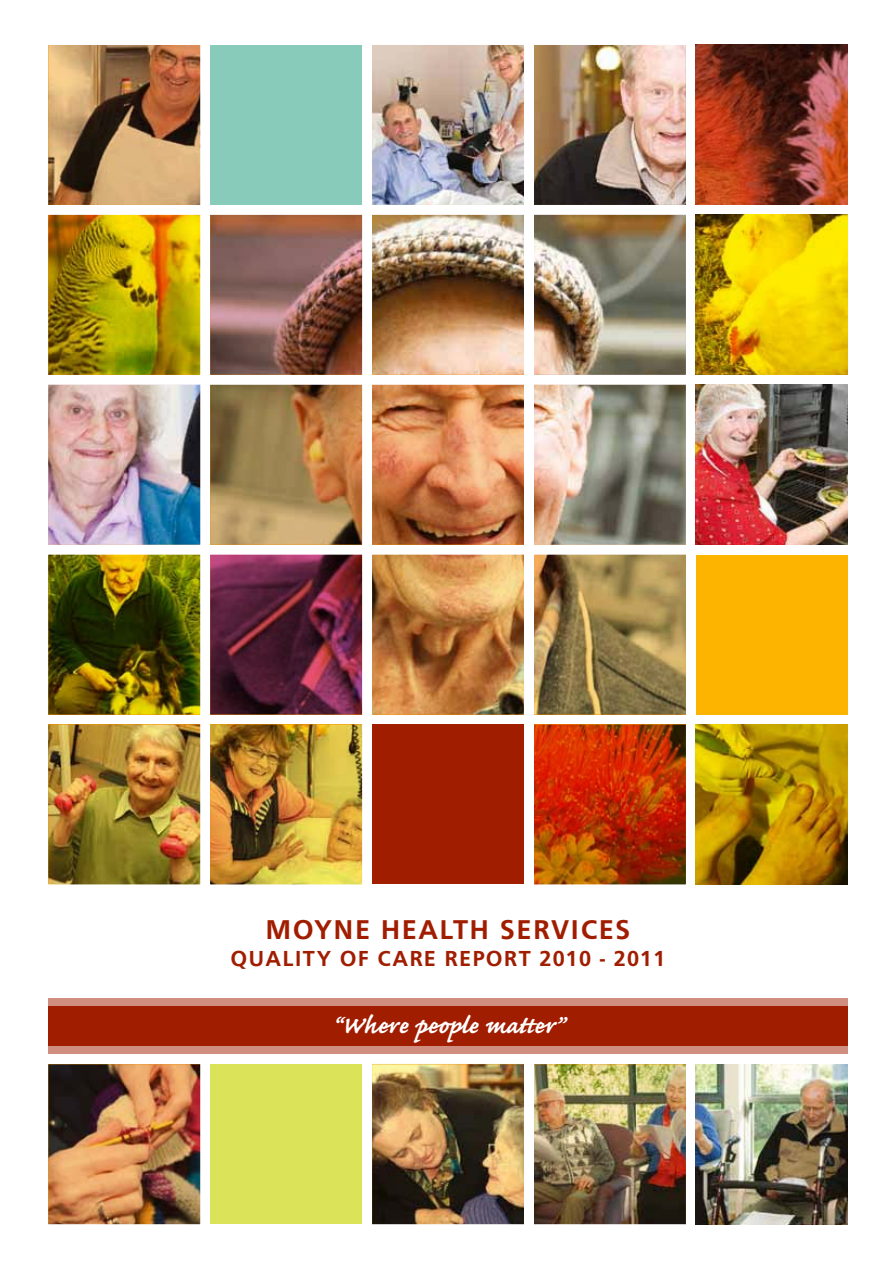
<style>
.page{position:relative;width:893px;height:1263px;background:#fff}
.page>*{position:absolute;margin:0;border:0;box-sizing:border-box;transform-origin:0 0}
.t1{font:700 31.05px "Caflisch Script Pro";color:#fff}
.t2{font:28.2px "Frugal Sans Bold DTC";letter-spacing:.05em;color:#a01d00}
.t3{font:22.5px "Frugal Sans Bold DTC";letter-spacing:.05em;color:#a01d00}
</style>
<div class="page">
<div style="left:210px;top:1064px;width:152px;height:160px;background:#dbe359"></div>
<div style="left:48px;top:998px;width:800px;height:56px;background:#cf8e80"></div>
<div style="left:48px;top:1006px;width:800px;height:40px;background:#a01d00"></div>
<img style="left:48px;top:45px;width:152px;height:160px">
<img style="left:48px;top:215px;width:152px;height:160px">
<img style="left:48px;top:385px;width:152px;height:160px">
<img style="left:48px;top:555px;width:152px;height:159px">
<img style="left:48px;top:724px;width:152px;height:160px">
<img style="left:48px;top:1064px;width:152px;height:160px">
<img style="left:210px;top:215px;width:152px;height:160px">
<img style="left:210px;top:385px;width:152px;height:160px">
<img style="left:210px;top:555px;width:152px;height:159px">
<img style="left:210px;top:724px;width:152px;height:160px">
<img style="left:372px;top:45px;width:152px;height:160px">
<img style="left:372px;top:215px;width:152px;height:160px">
<img style="left:372px;top:385px;width:152px;height:160px">
<img style="left:372px;top:555px;width:152px;height:159px">
<div style="left:372px;top:724px;width:152px;height:160px;background:#a01d00"></div>
<img style="left:372px;top:1064px;width:152px;height:160px">
<img style="left:534px;top:45px;width:152px;height:160px">
<img style="left:534px;top:215px;width:152px;height:160px">
<img style="left:534px;top:385px;width:152px;height:160px">
<img style="left:534px;top:555px;width:152px;height:159px">
<img style="left:534px;top:724px;width:152px;height:160px">
<img style="left:534px;top:1064px;width:152px;height:160px">
<img style="left:696px;top:45px;width:152px;height:160px">
<img style="left:696px;top:215px;width:152px;height:160px">
<img style="left:696px;top:385px;width:152px;height:160px">
<div style="left:696px;top:555px;width:152px;height:159px;background:#fcb400"></div>
<img style="left:696px;top:724px;width:152px;height:160px">
<img style="left:696px;top:1064px;width:152px;height:160px">
<div style="left:210px;top:45px;width:152px;height:160px;background:#89cbbb"></div>
<p class="t2" style="left:266px;top:913px;width:366px">MOYNE HEALTH SERVICES</p>
<p class="t3" style="left:231px;top:945px;width:436px">QUALITY OF CARE REPORT 2010 - 2011</p>
<h1 class="t1" style="left:333px;top:1009px;width:232px">“Where people matter”</h1>
</div>
